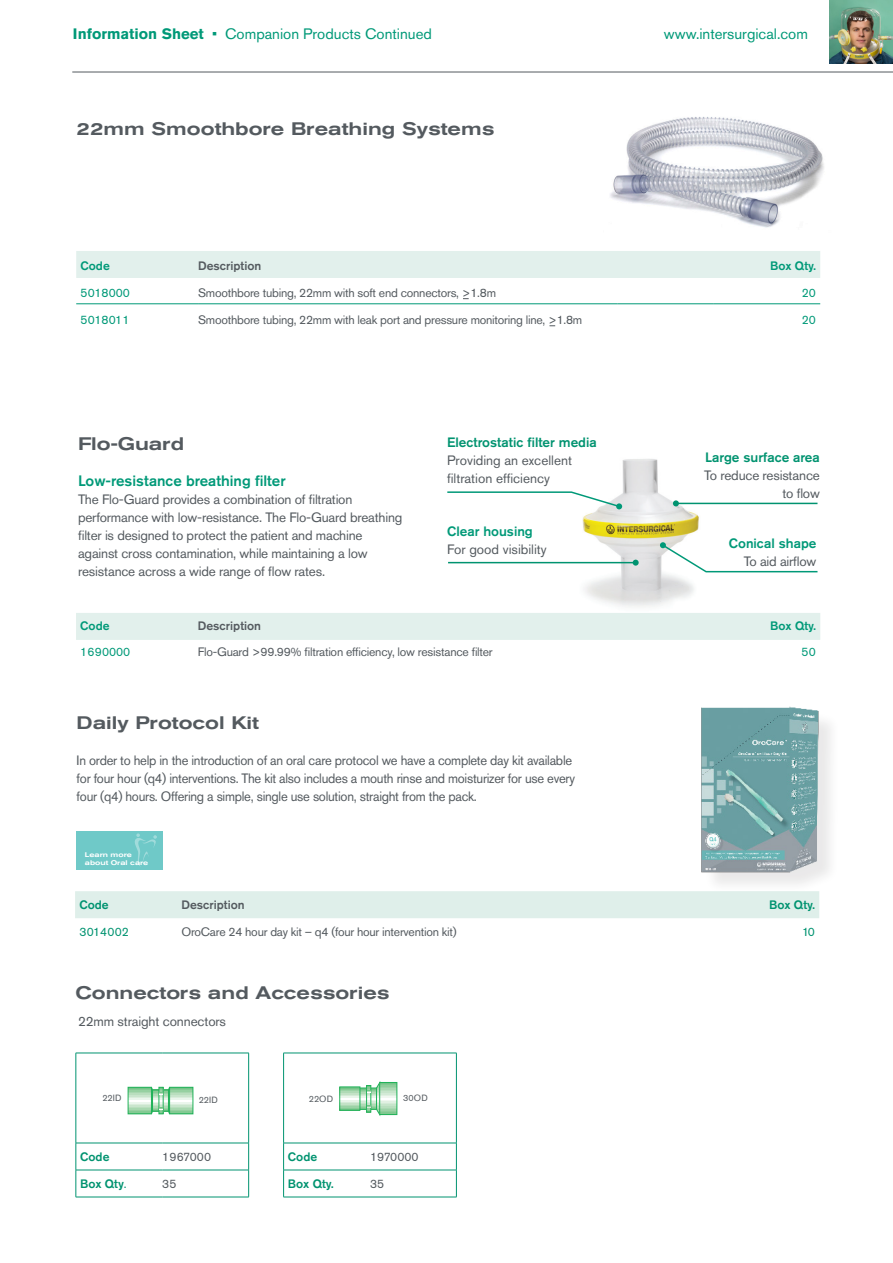
<style>
.page{position:relative;width:893px;height:1263px;background:#fff}
.page>*{position:absolute;margin:0;border:0;box-sizing:border-box;transform-origin:0 0}
.body_text_heading{font:500 expanded 18px "Akzidenz Grotesk Pro";color:#545a5f}
.t1{font:15px "Akzidenz Grotesk Pro";color:#009978}
.sub_heading_airway{font:500 15px "Akzidenz Grotesk Pro";color:#009978}
.body_text{font:13.5px/18px "Akzidenz Grotesk Pro";letter-spacing:-.015em;color:#545a5f}
.body_text-2{font:13.5px/18px "Akzidenz Grotesk Pro";letter-spacing:-.015em;color:#545a5f;scale:.96 1}
.t2{font:500 13.5px/18px "Akzidenz Grotesk Pro";color:#009978;text-align:right}
.t3{font:500 13.5px "Akzidenz Grotesk Pro";color:#009370}
.table_text{font:12.15px "Akzidenz Grotesk Pro";letter-spacing:-.02em;color:#545a5f}
.table_text_heading{font:500 12.15px "Akzidenz Grotesk Pro";color:#545a5f}
.table_text-2{font:12.15px "Akzidenz Grotesk Pro";color:#009978}
.table_text_heading-2{font:500 12.15px "Akzidenz Grotesk Pro";color:#009978}
.table_text-3{font:500 12.15px "Akzidenz Grotesk Pro";color:#009370}
.table_text-4{font:12.15px "Akzidenz Grotesk Pro";color:#545a5f}
.table_text_heading-3{font:500 12.15px "Akzidenz Grotesk Pro";color:#009370}
.table_text-5{font:12.15px "Akzidenz Grotesk Pro";color:#009370}
.t4{font:9px "Akzidenz Grotesk Pro";color:#545a5f}
.t5{font:500 expanded 6.75px/8.1px "Akzidenz Grotesk BQ";color:#fff}
.s1{font-weight:700}
.s2{font-weight:500;color:#009370}
.s3{font-weight:400;color:#545a5f}
.s4{font-weight:400}
</style>
<div class="page">
<hr style="left:72px;top:72px;width:821px;height:1px;background:#545a5f">
<img style="left:829px;top:0;width:64px;height:63px">
<div style="left:75px;top:891px;width:744px;height:27px;background:#dfefea"></div>
<div style="left:704px;top:710px;width:137px;height:184px;background:#231f20;opacity:.1"></div>
<img style="left:701px;top:706px;width:140px;height:177px">
<div style="left:76px;top:831px;width:87px;height:39px;background:#6fc9c8"></div>
<svg style="left:135px;top:833px;width:22px;height:34px"></svg>
<img style="left:567px;top:459px;width:143px;height:148px">
<hr style="left:676px;top:503px;width:141px;height:1px;background:#009370">
<svg style="left:673px;top:500px;width:6px;height:6px"></svg>
<hr style="left:448px;top:562px;width:188px;height:1px;background:#009370">
<svg style="left:633px;top:560px;width:6px;height:6px"></svg>
<div style="left:76px;top:613px;width:744px;height:27px;background:#e2f0ec"></div>
<svg style="left:447px;top:491px;width:175px;height:18px"></svg>
<svg style="left:660px;top:542px;width:158px;height:31px"></svg>
<hr style="left:76px;top:1053px;width:86px;height:1px;background:#009370">
<hr style="left:76px;top:1053px;width:1px;height:90px;background:#009370">
<hr style="left:162px;top:1053px;width:87px;height:1px;background:#009370">
<hr style="left:248px;top:1053px;width:1px;height:90px;background:#009370">
<hr style="left:76px;top:1143px;width:86px;height:1px;background:#009370">
<hr style="left:162px;top:1143px;width:87px;height:1px;background:#009370">
<hr style="left:76px;top:1170px;width:86px;height:1px;background:#009370">
<svg style="left:76px;top:1143px;width:1px;height:54px"></svg>
<hr style="left:162px;top:1170px;width:87px;height:1px;background:#009370">
<svg style="left:248px;top:1143px;width:1px;height:54px"></svg>
<hr style="left:76px;top:1197px;width:86px;height:1px;background:#009370">
<hr style="left:162px;top:1197px;width:87px;height:1px;background:#009370">
<svg style="left:128px;top:1086px;width:65px;height:29px;background:#a6dab4"></svg>
<hr style="left:283px;top:1053px;width:87px;height:1px;background:#009370">
<hr style="left:283px;top:1053px;width:1px;height:90px;background:#009370">
<hr style="left:370px;top:1053px;width:87px;height:1px;background:#009370">
<hr style="left:456px;top:1053px;width:1px;height:90px;background:#009370">
<hr style="left:283px;top:1143px;width:87px;height:1px;background:#009370">
<hr style="left:370px;top:1143px;width:87px;height:1px;background:#009370">
<hr style="left:283px;top:1170px;width:87px;height:1px;background:#009370">
<svg style="left:283px;top:1143px;width:1px;height:54px"></svg>
<hr style="left:370px;top:1170px;width:87px;height:1px;background:#009370">
<svg style="left:456px;top:1143px;width:1px;height:54px"></svg>
<hr style="left:283px;top:1197px;width:87px;height:1px;background:#009370">
<hr style="left:370px;top:1197px;width:87px;height:1px;background:#009370">
<div style="left:339px;top:1086px;width:21px;height:24px;border:1px solid #21b259"></div>
<svg style="left:340px;top:1081px;width:55px;height:33px"></svg>
<div style="left:379px;top:1082px;width:18px;height:33px;border:1px solid #21b259"></div>
<img style="left:610px;top:117px;width:214px;height:111px">
<div style="left:76px;top:251px;width:744px;height:27px;background:#e2f0ec"></div>
<hr style="left:76px;top:304px;width:122px;height:1px;background:#009978">
<hr style="left:198px;top:304px;width:420px;height:1px;background:#009978">
<hr style="left:618px;top:304px;width:96px;height:1px;background:#009978">
<hr style="left:714px;top:304px;width:106px;height:1px;background:#009978">
<p class="t1" style="left:73px;top:24px;width:360px"><span class="s1">Information Sheet</span> • Companion Products Continued</p>
<p class="t1" style="left:664px;top:24px;width:146px">www.intersurgical.com</p>
<p class="body_text_heading" style="left:77px;top:117px;width:419px">22mm Smoothbore Breathing Systems</p>
<p class="table_text_heading-2" style="left:80px;top:258px;width:31px">Code</p>
<p class="table_text_heading" style="left:198px;top:258px;width:65px">Description</p>
<p class="table_text_heading-2" style="left:770px;top:258px;width:47px">Box Qty.</p>
<p class="table_text-2" style="left:80px;top:285px;width:51px">5018000</p>
<p class="table_text" style="left:198px;top:285px;width:299px">Smoothbore tubing, 22mm with soft end connectors, &gt;1.8m</p>
<p class="table_text-2" style="left:802px;top:285px;width:16px">20</p>
<p class="table_text-2" style="left:80px;top:312px;width:50px">5018011</p>
<p class="table_text" style="left:198px;top:312px;width:386px">Smoothbore tubing, 22mm with leak port and pressure monitoring line, &gt;1.8m</p>
<p class="table_text-2" style="left:802px;top:312px;width:16px">20</p>
<p class="body_text_heading" style="left:78px;top:432px;width:108px">Flo-Guard</p>
<p class="sub_heading_airway" style="left:78px;top:471px;width:209px">Low-resistance breathing filter</p>
<p class="body_text" style="left:78px;top:490px;width:326px">The Flo-Guard provides a combination of filtration performance with low-resistance. The Flo-Guard breathing filter is designed to protect the patient and machine against cross contamination, while maintaining a low resistance across a wide range of flow rates.</p>
<p class="t3" style="left:447px;top:434px;width:151px">Electrostatic filter media</p>
<p class="body_text" style="left:447px;top:452px;width:126px">Providing an excellent filtration efficiency</p>
<p class="body_text" style="left:704px;top:448px;width:117px;text-align:right"><span class="s2">Large surface area<br></span>To reduce resistance to flow</p>
<p class="t2" style="left:447px;top:522px;width:87px">Clear housing</p>
<p class="body_text" style="left:447px;top:540px;width:101px">For good visibility</p>
<p class="t2" style="left:729px;top:534px;width:89px">Conical shape<br><span class="s3">To aid airflow</span></p>
<p class="table_text_heading-2" style="left:80px;top:618px;width:31px">Code</p>
<p class="table_text_heading" style="left:198px;top:618px;width:65px">Description</p>
<p class="table_text_heading-2" style="left:770px;top:618px;width:47px">Box Qty.</p>
<p class="table_text-2" style="left:80px;top:643px;width:52px">1690000</p>
<p class="table_text" style="left:198px;top:643px;width:296px">Flo-Guard &gt;99.99% filtration efficiency, low resistance filter</p>
<p class="table_text-2" style="left:802px;top:643px;width:16px">50</p>
<p class="body_text_heading" style="left:77px;top:711px;width:184px">Daily Protocol Kit</p>
<p class="body_text-2" style="left:77px;top:751px;width:521px">In order to help in the introduction of an oral care protocol we have a complete day kit available for four hour (q4) interventions. The kit also includes a mouth rinse and moisturizer for use every four (q4) hours. Offering a simple, single use solution, straight from the pack.</p>
<p class="t5" style="left:85px;top:851px;width:65px">Learn more about Oral care</p>
<p class="table_text_heading-3" style="left:79px;top:897px;width:31px">Code</p>
<p class="table_text_heading" style="left:181px;top:897px;width:65px">Description</p>
<p class="table_text_heading-3" style="left:769px;top:897px;width:47px">Box Qty.</p>
<p class="table_text-5" style="left:79px;top:924px;width:51px">3014002</p>
<p class="table_text" style="left:181px;top:924px;width:277px">OroCare 24 hour day kit – q4 (four hour intervention kit)</p>
<p class="table_text-5" style="left:802px;top:924px;width:14px">10</p>
<p class="body_text_heading" style="left:76px;top:981px;width:315px">Connectors and Accessories</p>
<p class="body_text" style="left:78px;top:1012px;width:149px">22mm straight connectors</p>
<p class="t4" style="left:102px;top:1092px;width:21px">22ID</p>
<p class="t4" style="left:199px;top:1094px;width:21px">22ID</p>
<p class="table_text-3" style="left:80px;top:1149px;width:31px">Code</p>
<p class="table_text-4" style="left:162px;top:1149px;width:50px">1967000</p>
<p class="table_text-3" style="left:80px;top:1176px;width:48px">Box Qty<span class="s4">.</span></p>
<p class="table_text" style="left:162px;top:1176px;width:16px">35</p>
<p class="t4" style="left:309px;top:1093px;width:26px">22OD</p>
<p class="t4" style="left:403px;top:1092px;width:26px">30OD</p>
<p class="table_text-3" style="left:288px;top:1149px;width:31px">Code</p>
<p class="table_text-4" style="left:370px;top:1149px;width:50px">1970000</p>
<p class="table_text-3" style="left:288px;top:1176px;width:47px">Box Qty.</p>
<p class="table_text" style="left:370px;top:1176px;width:16px">35</p>
</div>
